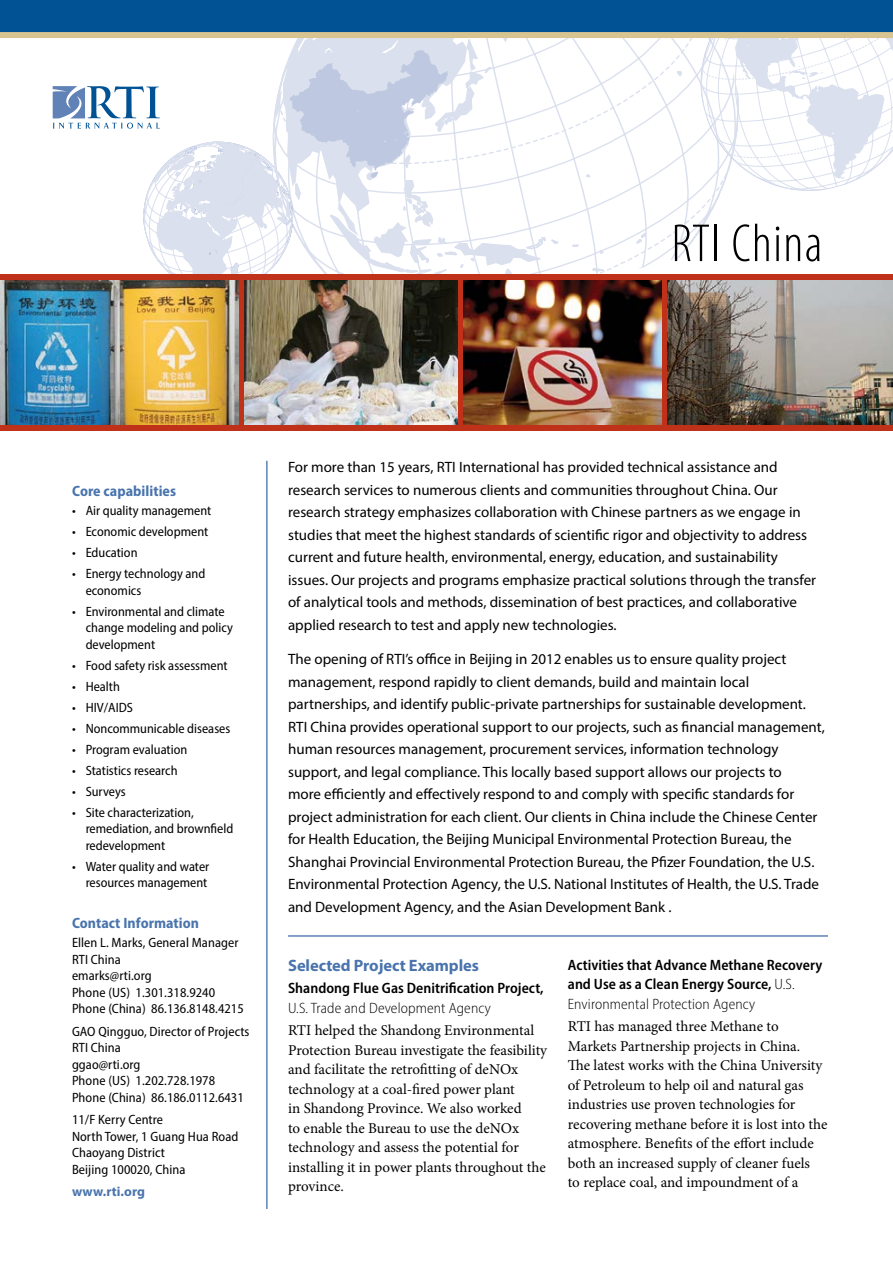
<style>
.page{position:relative;width:893px;height:1263px;background:#fff}
.page>*{position:absolute;margin:0;border:0;box-sizing:border-box;transform-origin:0 0}
.t1{font:300 condensed 54px "Myriad Pro";letter-spacing:.025em;color:#000}
.t2{font:700 16.5px "Myriad Pro";letter-spacing:-.005em;color:#4974ad}
.t3{font:15px/22.5px "Myriad Pro";color:#000}
.t4{font:15px/19.5px "Minion Pro";letter-spacing:-.005em;color:#000}
.t5{font:600 semi-condensed 15px/19.5px "Myriad Pro";letter-spacing:.005em;color:#000}
.t6{font:700 semi-condensed 15px "Myriad Pro";letter-spacing:.005em;color:#4974ad}
.t7{font:300 semi-condensed 15px "Myriad Pro";letter-spacing:.01em;color:#000}
.t8{font:semi-condensed 13.5px/16.5px "Myriad Pro";color:#000}
.t9{font:700 13.5px "Myriad Pro";letter-spacing:.015em;color:#4974ad}
.s1{font-weight:300}
</style>
<div class="page">
<svg style="left:692px;top:66px;width:157px;height:149px"></svg>
<svg style="left:701px;top:38px;width:192px;height:145px"></svg>
<svg style="left:53px;top:38px;width:639px;height:236px"></svg>
<div style="left:0;top:0;width:893px;height:35px;background:#005295"></div>
<div style="left:0;top:32px;width:893px;height:6px;background:#d8c491"></div>
<div style="left:0;top:274px;width:893px;height:156px;background:#c0311a"></div>
<hr style="left:266px;top:461px;width:2px;height:748px;background:#6082b6">
<hr style="left:288px;top:935px;width:540px;height:2px;background:#6082b6">
<img style="left:667px;top:280px;width:226px;height:144px">
<img style="left:244px;top:280px;width:213px;height:144px">
<img style="left:0;top:280px;width:238px;height:144px">
<img style="left:463px;top:280px;width:198px;height:144px">
<h1 class="t1" style="left:671px;top:211px;width:152px">RTI China</h1>
<p class="t6" style="left:72px;top:481px;width:105px">Core capabilities</p>
<p class="t8" style="left:72px;top:502px;width:141px">• Air quality management</p>
<p class="t8" style="left:72px;top:523px;width:138px">• Economic development</p>
<p class="t8" style="left:72px;top:544px;width:67px">• Education</p>
<p class="t8" style="left:86px;top:565px;width:121px;text-indent:-14px">• Energy technology and economics</p>
<p class="t8" style="left:86px;top:603px;width:149px;text-indent:-14px">• Environmental and climate change modeling and policy development</p>
<p class="t8" style="left:72px;top:657px;width:157px">• Food safety risk assessment</p>
<p class="t8" style="left:72px;top:678px;width:49px">• Health</p>
<p class="t8" style="left:72px;top:699px;width:62px">• HIV/AIDS</p>
<p class="t8" style="left:72px;top:720px;width:160px">• Noncommunicable diseases</p>
<p class="t8" style="left:72px;top:741px;width:117px">• Program evaluation</p>
<p class="t8" style="left:72px;top:762px;width:107px">• Statistics research</p>
<p class="t8" style="left:72px;top:783px;width:55px">• Surveys</p>
<p class="t8" style="left:86px;top:804px;width:149px;text-indent:-14px">• Site characterization, remediation, and brownfield redevelopment</p>
<p class="t8" style="left:72px;top:858px;width:139px;text-align:right">• Water quality and water resources management</p>
<p class="t6" style="left:72px;top:913px;width:129px">Contact Information</p>
<p class="t8" style="left:72px;top:934px;width:173px">Ellen L. Marks, General Manager<br>RTI China<br>emarks@rti.org<br>Phone (US) 1.301.318.9240<br>Phone (China) 86.136.8148.4215</p>
<p class="t8" style="left:72px;top:1023px;width:179px">GAO Qingguo, Director of Projects<br>RTI China<br>ggao@rti.org<br>Phone (US) 1.202.728.1978<br>Phone (China) 86.186.0112.6431</p>
<p class="t8" style="left:72px;top:1111px;width:168px">11/F Kerry Centre<br>North Tower, 1 Guang Hua Road<br>Chaoyang District<br>Beijing 100020, China</p>
<p class="t9" style="left:72px;top:1183px;width:75px">www.rti.org</p>
<p class="t3" style="left:288px;top:455px;width:530px">For more than 15 years, RTI International has provided technical assistance and research services to numerous clients and communities throughout China. Our research strategy emphasizes collaboration with Chinese partners as we engage in studies that meet the highest standards of scientific rigor and objectivity to address current and future health, environmental, energy, education, and sustainability issues. Our projects and programs emphasize practical solutions through the transfer of analytical tools and methods, dissemination of best practices, and collaborative applied research to test and apply new technologies.</p>
<p class="t3" style="left:288px;top:647px;width:538px">The opening of RTI’s office in Beijing in 2012 enables us to ensure quality project management, respond rapidly to client demands, build and maintain local partnerships, and identify public-private partnerships for sustainable development.<br>RTI China provides operational support to our projects, such as financial management, human resources management, procurement services, information technology support, and legal compliance. This locally based support allows our projects to<br>more efficiently and effectively respond to and comply with specific standards for project administration for each client. Our clients in China include the Chinese Center for Health Education, the Beijing Municipal Environmental Protection Bureau, the Shanghai Provincial Environmental Protection Bureau, the Pfizer Foundation, the U.S.<br>Environmental Protection Agency, the U.S. National Institutes of Health, the U.S. Trade and Development Agency, and the Asian Development Bank .</p>
<p class="t2" style="left:288px;top:954px;width:192px">Selected Project Examples</p>
<p class="t5" style="left:288px;top:978px;width:257px">Shandong Flue Gas Denitrification Project,</p>
<p class="t7" style="left:288px;top:999px;width:204px">U.S. Trade and Development Agency</p>
<p class="t4" style="left:288px;top:1021px;width:261px">RTI helped the Shandong Environmental Protection Bureau investigate the feasibility and facilitate the retrofitting of deNOx technology at a coal-fired power plant<br>in Shandong Province. We also worked<br>to enable the Bureau to use the deNOx technology and assess the potential for installing it in power plants throughout the province.</p>
<p class="t5" style="left:568px;top:955px;width:256px">Activities that Advance Methane Recovery and Use as a Clean Energy Source, <span class="s1">U.S.<br>Environmental Protection Agency</span></p>
<p class="t4" style="left:568px;top:1017px;width:261px">RTI has managed three Methane to Markets Partnership projects in China.<br>The latest works with the China University of Petroleum to help oil and natural gas industries use proven technologies for recovering methane before it is lost into the atmosphere. Benefits of the effort include both an increased supply of cleaner fuels<br>to replace coal, and impoundment of a</p>
</div>
